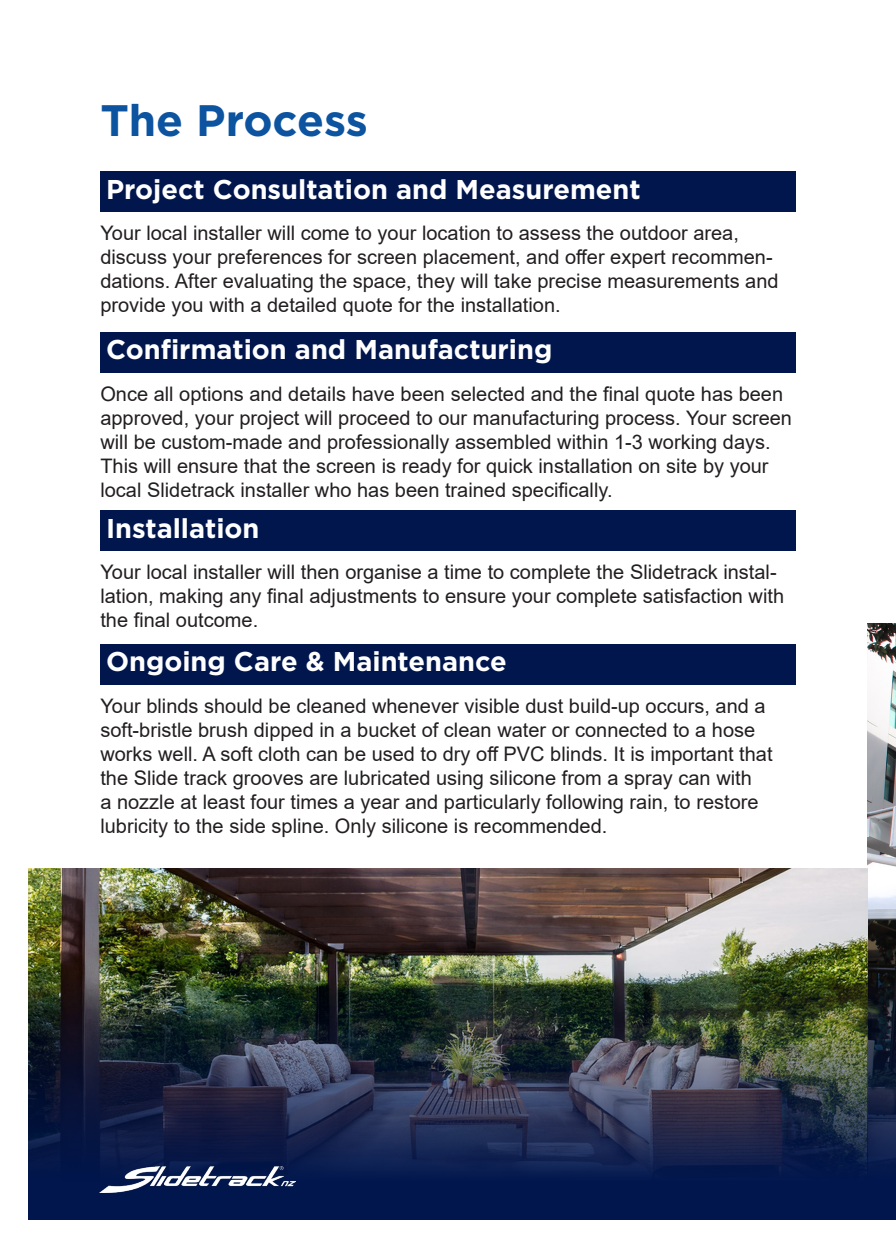
<style>
.page{position:relative;width:896px;height:1248px;background:#fff}
.page>*{position:absolute;margin:0;border:0;box-sizing:border-box;transform-origin:0 0}
.t1{font:700 44px "Gotham";letter-spacing:-.005em;color:#0c53a0}
.t2{font:700 27.2px "Gotham";color:#fff}
.t3{font:20px/24px "Arial";color:#231f20}
</style>
<div class="page">
<img style="left:867px;top:624px;width:29px;height:347px">
<img style="left:28px;top:868px;width:839px;height:103px">
<img style="left:28px;top:971px;width:839px;height:248px">
<img style="left:99px;top:1166px;width:196px;height:26px">
<div style="left:100px;top:171px;width:695px;height:41px;background:#00164d"></div>
<div style="left:100px;top:331px;width:695px;height:41px;background:#00164d"></div>
<div style="left:100px;top:510px;width:695px;height:41px;background:#00164d"></div>
<div style="left:100px;top:643px;width:695px;height:41px;background:#00164d"></div>
<svg style="left:867px;top:971px;width:29px;height:248px;background:#101d3b"></svg>
<p class="t1" style="left:100px;top:91px;width:269px">The Process</p>
<p class="t2" style="left:106px;top:171px;width:536px">Project Consultation and Measurement</p>
<p class="t3" style="left:100px;top:221px;width:680px">Your local installer will come to your location to assess the outdoor area, discuss your preferences for screen placement, and offer expert recommen&shy;dations. After evaluating the space, they will take precise measurements and provide you with a detailed quote for the installation.</p>
<p class="t2" style="left:106px;top:331px;width:448px">Confirmation and Manufacturing</p>
<p class="t3" style="left:100px;top:381px;width:693px">Once all options and details have been selected and the final quote has been approved, your project will proceed to our manufacturing process. Your screen will be custom-made and professionally assembled within 1-3 working days.<br>This will ensure that the screen is ready for quick installation on site by your local Slidetrack installer who has been trained specifically.</p>
<p class="t2" style="left:106px;top:510px;width:155px">Installation</p>
<p class="t3" style="left:100px;top:560px;width:685px">Your local installer will then organise a time to complete the Slidetrack instal&shy;lation, making any final adjustments to ensure your complete satisfaction with the final outcome.</p>
<p class="t2" style="left:106px;top:643px;width:402px">Ongoing Care &amp; Maintenance</p>
<p class="t3" style="left:100px;top:693px;width:674px">Your blinds should be cleaned whenever visible dust build-up occurs, and a soft-bristle brush dipped in a bucket of clean water or connected to a hose works well. A soft cloth can be used to dry off PVC blinds. It is important that the Slide track grooves are lubricated using silicone from a spray can with<br>a nozzle at least four times a year and particularly following rain, to restore lubricity to the side spline. Only silicone is recommended.</p>
</div>
